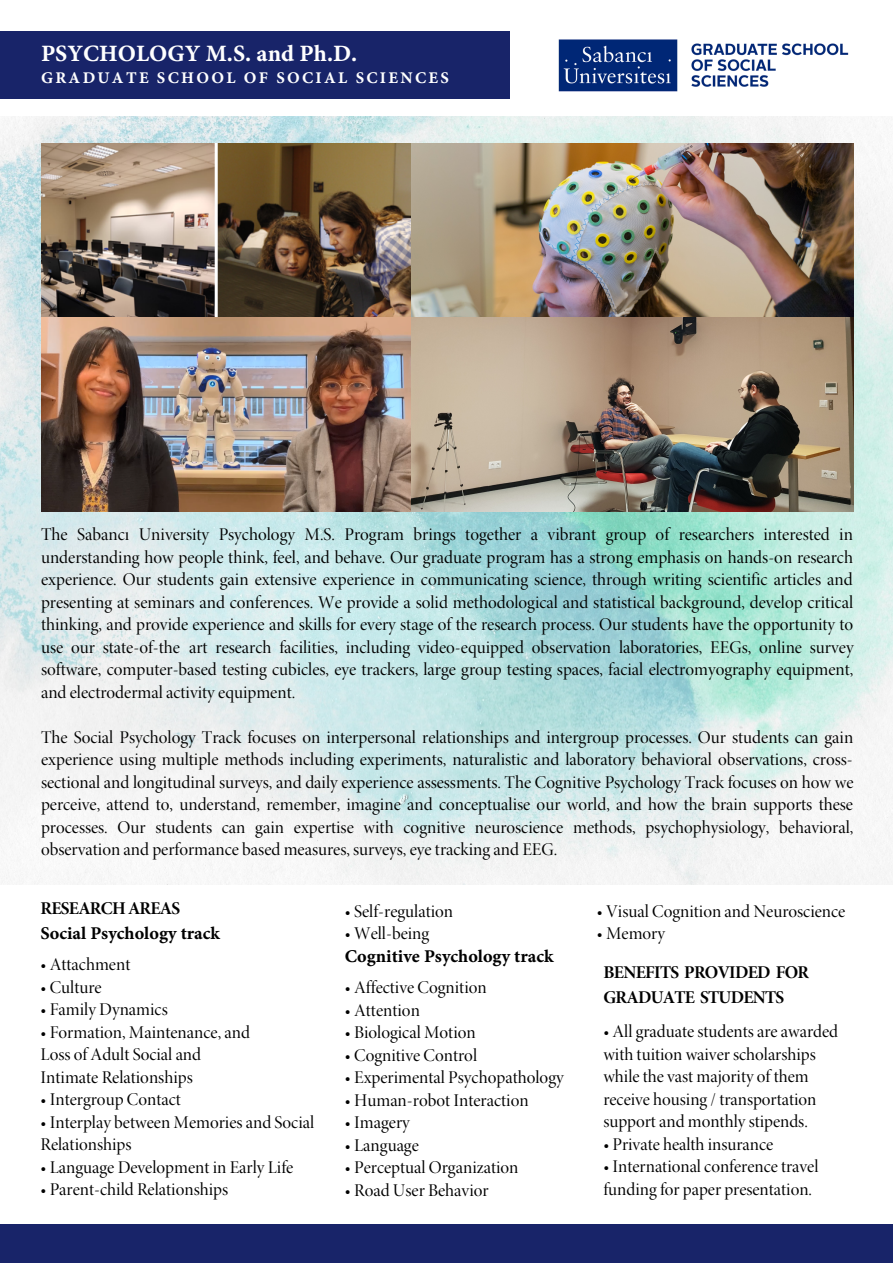
<style>
.page{position:relative;width:893px;height:1264px;background:#fff}
.page>*{position:absolute;margin:0;border:0;box-sizing:border-box;transform-origin:0 0}
.t1{font:23.4px "Minion Pro Bold Capt";color:#fff}
.t2{font:18px/22.5px "Minion Pro Disp";color:#000}
.t3{font:18px/24.8px "Minion Pro Bold Subh";letter-spacing:-.035em;color:#000}
.t4{font:18px "Minion Pro Bold Capt";color:#000}
.t5{font:16.35px "Minion Pro Bold Capt";letter-spacing:.14em;color:#fff}
</style>
<div class="page">
<img style="left:0;top:117px;width:892px;height:767px">
<div style="left:0;top:1224px;width:892px;height:38px;background:#182469"></div>
<img style="left:503px;top:31px;width:369px;height:86px">
<div style="left:0;top:31px;width:509px;height:68px;background:#182469"></div>
<img style="left:41px;top:143px;width:371px;height:175px">
<img style="left:41px;top:318px;width:812px;height:193px">
<img style="left:412px;top:143px;width:441px;height:194px">
<p class="t1" style="left:41px;top:44px;width:318px">PSYCHOLOGY M.S. and Ph.D.</p>
<p class="t5" style="left:41px;top:71px;width:409px">GRADUATE SCHOOL OF SOCIAL SCIENCES</p>
<p class="t2" style="left:41px;top:525px;width:814px;text-align:justify">The Sabancı University Psychology M.S. Program brings together a vibrant group of researchers interested in understanding how people think, feel, and behave. Our graduate program has a strong emphasis on hands-on research experience. Our students gain extensive experience in communicating science, through writing scientific articles and presenting at seminars and conferences. We provide a solid methodological and statistical background, develop critical thinking, and provide experience and skills for every stage of the research process. Our students have the opportunity to use our state-of-the art research facilities, including video-equipped observation laboratories, EEGs, online survey software, computer-based testing cubicles, eye trackers, large group testing spaces, facial electromyography equipment, and electrodermal activity equipment.</p>
<p class="t2" style="left:41px;top:727px;width:813px;text-align:justify">The Social Psychology Track focuses on interpersonal relationships and intergroup processes. Our students can gain experience using multiple methods including experiments, naturalistic and laboratory behavioral observations, cross&shy;sectional and longitudinal surveys, and daily experience assessments. The Cognitive Psychology Track focuses on how we perceive, attend to, understand, remember, imagine and conceptualise our world, and how the brain supports these processes. Our students can gain expertise with cognitive neuroscience methods, psychophysiology, behavioral, observation and performance based measures, surveys, eye tracking and EEG.</p>
<p class="t3" style="left:40px;top:897px;width:141px">RESEARCH AREAS</p>
<p class="t4" style="left:40px;top:925px;width:181px">Social Psychology track</p>
<p class="t2" style="left:40px;top:955px;width:91px">• Attachment</p>
<p class="t2" style="left:40px;top:977px;width:63px">• Culture</p>
<p class="t2" style="left:40px;top:999px;width:129px">• Family Dynamics</p>
<p class="t2" style="left:40px;top:1022px;width:211px">• Formation, Maintenance, and<br>Loss of Adult Social and<br>Intimate Relationships</p>
<p class="t2" style="left:40px;top:1089px;width:142px">• Intergroup Contact</p>
<p class="t2" style="left:40px;top:1112px;width:275px">• Interplay between Memories and Social<br>Relationships</p>
<p class="t2" style="left:40px;top:1157px;width:254px">• Language Development in Early Life</p>
<p class="t2" style="left:40px;top:1179px;width:189px">• Parent-child Relationships</p>
<p class="t2" style="left:345px;top:901px;width:110px">• Self-regulation</p>
<p class="t2" style="left:345px;top:923px;width:86px">• Well-being</p>
<p class="t4" style="left:345px;top:948px;width:210px">Cognitive Psychology track</p>
<p class="t2" style="left:345px;top:977px;width:143px">• Affective Cognition</p>
<p class="t2" style="left:345px;top:1000px;width:76px">• Attention</p>
<p class="t2" style="left:345px;top:1022px;width:132px">• Biological Motion</p>
<p class="t2" style="left:345px;top:1045px;width:134px">• Cognitive Control</p>
<p class="t2" style="left:345px;top:1067px;width:220px">• Experimental Psychopathology</p>
<p class="t2" style="left:345px;top:1090px;width:185px">• Human-robot Interaction</p>
<p class="t2" style="left:345px;top:1112px;width:66px">• Imagery</p>
<p class="t2" style="left:345px;top:1135px;width:75px">• Language</p>
<p class="t2" style="left:345px;top:1157px;width:175px">• Perceptual Organization</p>
<p class="t2" style="left:345px;top:1180px;width:145px">• Road User Behavior</p>
<p class="t2" style="left:597px;top:901px;width:250px">• Visual Cognition and Neuroscience</p>
<p class="t2" style="left:597px;top:923px;width:70px">• Memory</p>
<p class="t3" style="left:603px;top:961px;width:207px">BENEFITS PROVIDED FOR<br>GRADUATE STUDENTS</p>
<p class="t2" style="left:603px;top:1022px;width:236px">• All graduate students are awarded with tuition waiver scholarships while the vast majority of them receive housing / transportation support and monthly stipends.</p>
<p class="t2" style="left:603px;top:1134px;width:171px">• Private health insurance</p>
<p class="t2" style="left:603px;top:1156px;width:216px">• International conference travel funding for paper presentation.</p>
</div>
